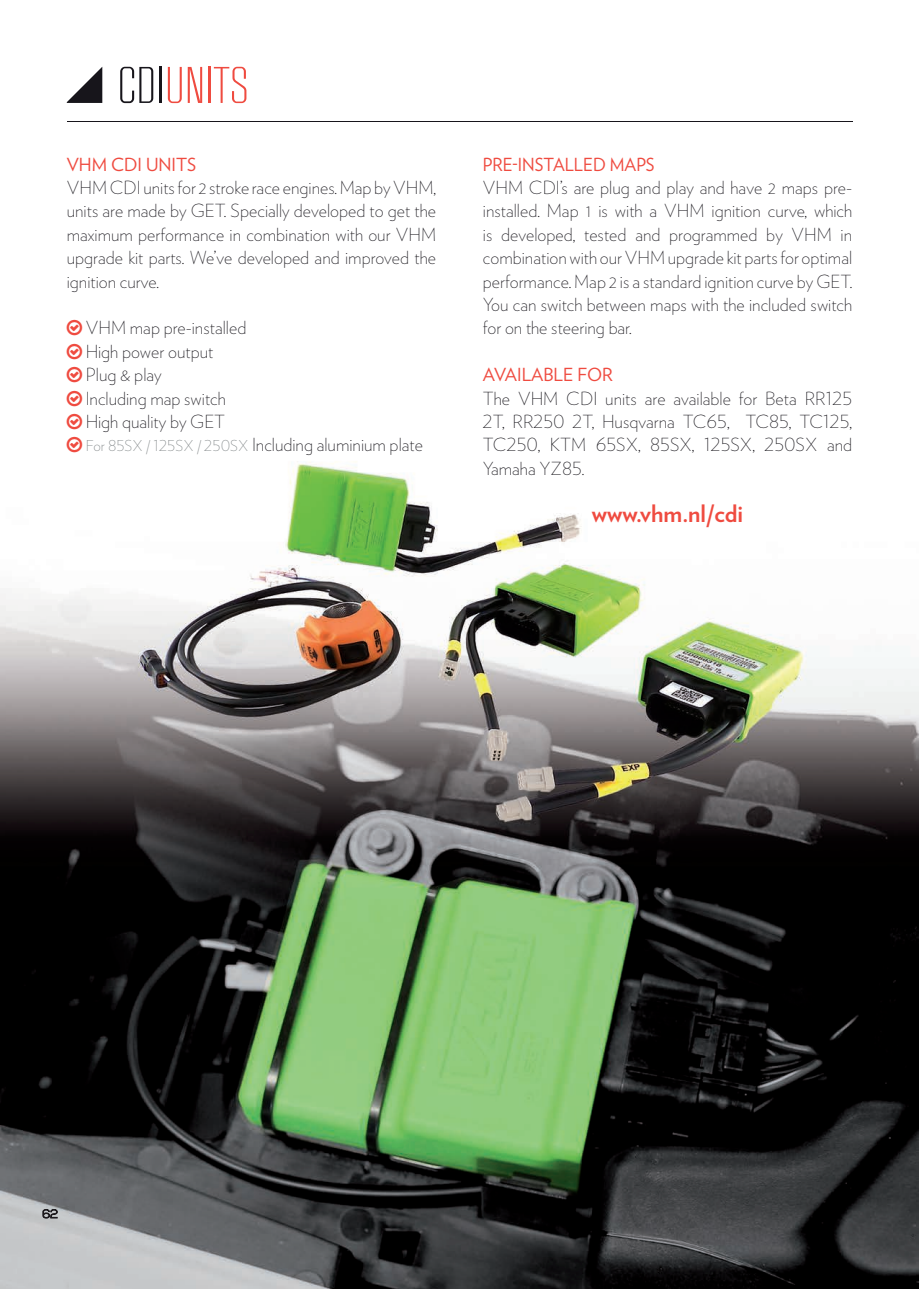
<style>
.page{position:relative;width:919px;height:1289px;background:#fff}
.page>*{position:absolute;margin:0;border:0;box-sizing:border-box;transform-origin:0 0}
.t1{font:300 51px "RB No 2";color:#ef4b40}
.t2{font:700 24px "Verlag";color:#ef4b40}
.t3{font:200 18px/23.4px "Verlag";color:#17151b;text-align:justify}
.t4{font:18px "Verlag";color:#ef4b40}
.t5{font:18px "Verlag";color:#ef4b40;scale:.96 1}
.s1{color:#17151b}
.s2{font-size:15px;color:#7b8082}
</style>
<div class="page">
<img style="left:0;top:66px;width:918px;height:1222px">
<svg style="left:67px;top:67px;width:35px;height:36px"></svg>
<hr style="left:67px;top:121px;width:785px;height:1px;background:#17151b">
<svg style="left:42px;top:1208px;width:16px;height:10px"></svg>
<svg style="left:67px;top:320px;width:15px;height:16px"></svg>
<svg style="left:67px;top:343px;width:15px;height:16px"></svg>
<svg style="left:67px;top:367px;width:15px;height:15px"></svg>
<svg style="left:67px;top:390px;width:15px;height:16px"></svg>
<svg style="left:67px;top:414px;width:15px;height:15px"></svg>
<svg style="left:67px;top:437px;width:15px;height:16px"></svg>
<h1 class="t1" style="left:117px;top:58px;width:133px"><span class="s1">CDI</span>UNITS</h1>
<p class="t4" style="left:67px;top:151px;width:131px">VHM CDI UNITS</p>
<p class="t3" style="left:67px;top:175px;width:371px">VHM CDI units for 2 stroke race engines. Map by VHM, units are made by GET. Specially developed to get the maximum performance in combination with our VHM upgrade kit parts. We’ve developed and improved the ignition curve.</p>
<p class="t3" style="left:86px;top:315px;width:338px;text-align:left">VHM map pre-installed<br>High power output<br>Plug &amp; play<br>Including map switch<br>High quality by GET<br><span class="s2">For 85SX / 125SX / 250SX</span> Including aluminium plate</p>
<p class="t5" style="left:483px;top:151px;width:180px">PRE-INSTALLED MAPS</p>
<p class="t3" style="left:483px;top:175px;width:371px">VHM CDI’s are plug and play and have 2 maps pre&shy;installed. Map 1 is with a VHM ignition curve, which is developed, tested and programmed by VHM in combination with our VHM upgrade kit parts for optimal performance. Map 2 is a standard ignition curve by GET.<br>You can switch between maps with the included switch for on the steering bar.</p>
<p class="t4" style="left:483px;top:361px;width:131px">AVAILABLE FOR</p>
<p class="t3" style="left:483px;top:385px;width:371px">The VHM CDI units are available for Beta RR125<br>2T, RR250 2T, Husqvarna TC65, TC85, TC125, TC250, KTM 65SX, 85SX, 125SX, 250SX and Yamaha YZ85.</p>
<h2 class="t2" style="left:592px;top:494px;width:153px">www.vhm.nl/cdi</h2>
</div>
